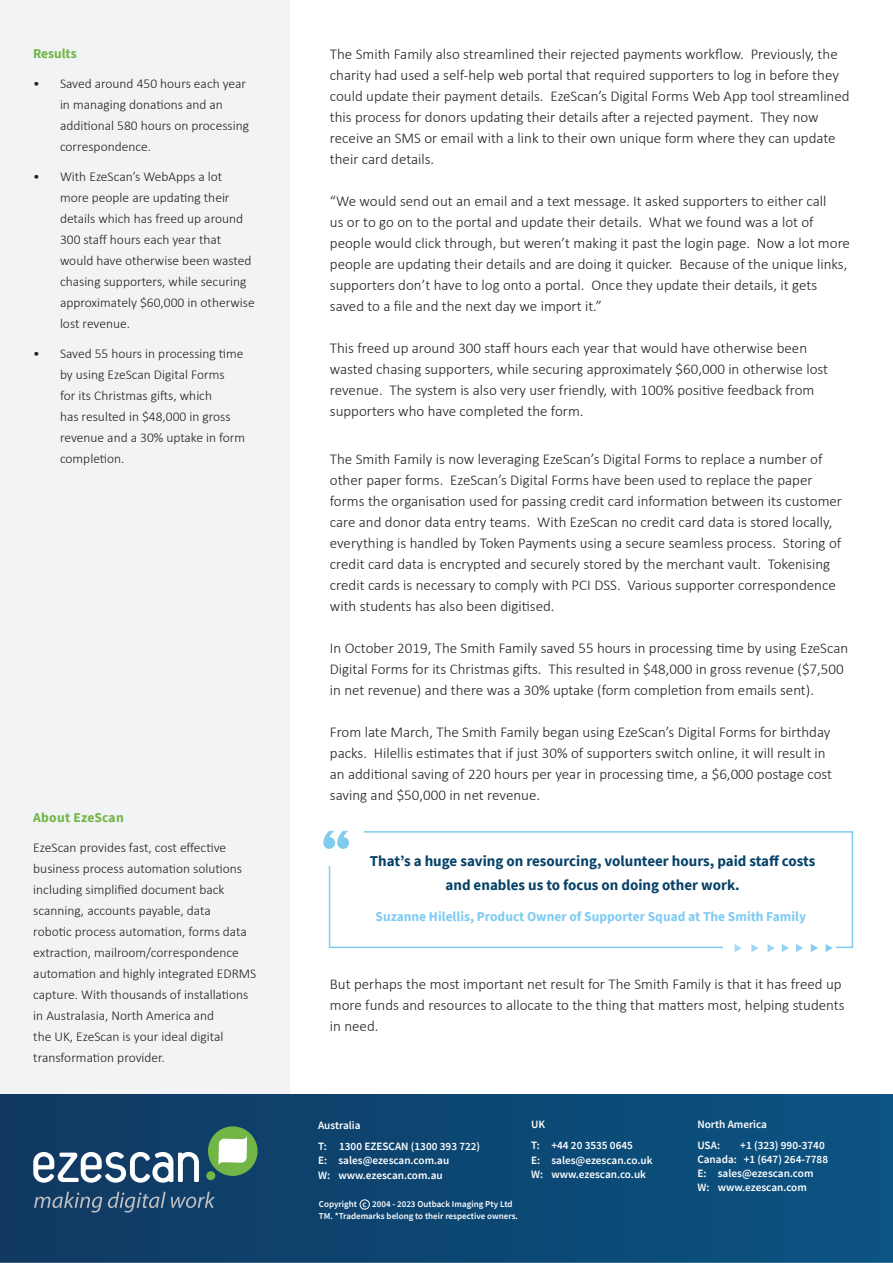
<style>
.page{position:relative;width:893px;height:1263px;background:#fff}
.page>*{position:absolute;margin:0;border:0;box-sizing:border-box;transform-origin:0 0}
.Paragraph{font:300 15px/21px "Calibri";color:#231f20}
.t1{font:700 15px/24px "Source Sans Pro";color:#074269;text-align:center}
.t2{font:300 13.5px/21px "Calibri";color:#231f20}
.t3{font:700 13.5px "Source Sans Pro";color:#7ecbf2}
.t4{font:700 13.5px "Source Sans Pro";letter-spacing:.01em;color:#73b546}
.t5{font:600 11.25px "Source Sans Pro";color:#fff}
.t6{font:600 9px "Source Sans Pro";color:#fff}
</style>
<div class="page">
<div style="left:0;top:0;width:289px;height:1202px;background:#f2f3f4"></div>
<img style="left:0;top:1094px;width:893px;height:169px">
<div style="left:360px;top:1199px;width:10px;height:10px;border:1px solid #fff;border-radius:50%"></div>
<svg style="left:33px;top:1152px;width:166px;height:31px"></svg>
<div style="left:208px;top:1126px;width:50px;height:50px;background:#73b546;border-radius:50%"></div>
<div style="left:206px;top:1171px;width:9px;height:9px;background:#73b546;border-radius:50%"></div>
<svg style="left:218px;top:1136px;width:29px;height:29px"></svg>
<svg style="left:34px;top:1192px;width:68px;height:20px"></svg>
<svg style="left:108px;top:1192px;width:107px;height:20px;background:#375a7b"></svg>
<div style="left:329px;top:831px;width:524px;height:117px;border:2px solid #80ccef"></div>
<div style="left:319px;top:820px;width:45px;height:46px;background:#fff"></div>
<div style="left:724px;top:942px;width:112px;height:8px;background:#fff"></div>
<svg style="left:323px;top:831px;width:26px;height:18px"></svg>
<img style="left:734px;top:944px;width:99px;height:8px">
<p class="t4" style="left:33px;top:45px;width:45px">Results</p>
<p class="t2" style="left:60px;top:73px;width:191px;text-indent:-27px">• Saved around 450 hours each year in managing donations and an additional 580 hours on processing correspondence.</p>
<p class="t2" style="left:60px;top:166px;width:196px;text-indent:-27px">• With EzeScan’s WebApps a lot<br>more people are updating their details which has freed up around<br>300 staff hours each year that would have otherwise been wasted chasing supporters, while securing approximately $60,000 in otherwise lost revenue.</p>
<p class="t2" style="left:60px;top:343px;width:187px;text-indent:-27px">• Saved 55 hours in processing time by using EzeScan Digital Forms<br>for its Christmas gifts, which<br>has resulted in $48,000 in gross revenue and a 30% uptake in form completion.</p>
<p class="t4" style="left:33px;top:809px;width:92px">About EzeScan</p>
<p class="t2" style="left:33px;top:837px;width:225px">EzeScan provides fast, cost effective business process automation solutions including simplified document back scanning, accounts payable, data<br>robotic process automation, forms data extraction, mailroom/correspondence automation and highly integrated EDRMS capture. With thousands of installations in Australasia, North America and<br>the UK, EzeScan is your ideal digital transformation provider.</p>
<p class="Paragraph" style="left:330px;top:44px;width:521px">The Smith Family also streamlined their rejected payments workflow. Previously, the charity had used a self-help web portal that required supporters to log in before they could update their payment details. EzeScan’s Digital Forms Web App tool streamlined this process for donors updating their details after a rejected payment. They now receive an SMS or email with a link to their own unique form where they can update their card details.</p>
<p class="Paragraph" style="left:330px;top:191px;width:522px">“We would send out an email and a text message. It asked supporters to either call<br>us or to go on to the portal and update their details. What we found was a lot of people would click through, but weren’t making it past the login page. Now a lot more people are updating their details and are doing it quicker. Because of the unique links, supporters don’t have to log onto a portal. Once they update their details, it gets saved to a file and the next day we import it.”</p>
<p class="Paragraph" style="left:330px;top:338px;width:500px">This freed up around 300 staff hours each year that would have otherwise been wasted chasing supporters, while securing approximately $60,000 in otherwise lost revenue. The system is also very user friendly, with 100% positive feedback from supporters who have completed the form.</p>
<p class="Paragraph" style="left:330px;top:449px;width:514px">The Smith Family is now leveraging EzeScan’s Digital Forms to replace a number of other paper forms. EzeScan’s Digital Forms have been used to replace the paper forms the organisation used for passing credit card information between its customer care and donor data entry teams. With EzeScan no credit card data is stored locally, everything is handled by Token Payments using a secure seamless process. Storing of credit card data is encrypted and securely stored by the merchant vault. Tokenising credit cards is necessary to comply with PCI DSS. Various supporter correspondence with students has also been digitised.</p>
<p class="Paragraph" style="left:330px;top:638px;width:520px">In October 2019, The Smith Family saved 55 hours in processing time by using EzeScan<br>Digital Forms for its Christmas gifts. This resulted in $48,000 in gross revenue ($7,500 in net revenue) and there was a 30% uptake (form completion from emails sent).</p>
<p class="Paragraph" style="left:330px;top:722px;width:504px">From late March, The Smith Family began using EzeScan’s Digital Forms for birthday packs. Hilellis estimates that if just 30% of supporters switch online, it will result in an additional saving of 220 hours per year in processing time, a $6,000 postage cost saving and $50,000 in net revenue.</p>
<p class="t1" style="left:370px;top:849px;width:447px">That’s a huge saving on resourcing, volunteer hours, paid staff costs and enables us to focus on doing other work.</p>
<p class="t3" style="left:375px;top:908px;width:432px">Suzanne Hilellis, Product Owner of Supporter Squad at The Smith Family</p>
<p class="Paragraph" style="left:330px;top:974px;width:516px">But perhaps the most important net result for The Smith Family is that it has freed up more funds and resources to allocate to the thing that matters most, helping students in need.</p>
<p class="t5" style="left:318px;top:1118px;width:44px">Australia</p>
<p class="t5" style="left:318px;top:1139px;width:164px">T: 1300 EZESCAN (1300 393 722)</p>
<p class="t5" style="left:318px;top:1153px;width:133px">E: sales@ezescan.com.au</p>
<p class="t5" style="left:318px;top:1167px;width:126px">W: www.ezescan.com.au</p>
<p class="t6" style="left:319px;top:1197px;width:195px">Copyright c 2004 - 2023 Outback Imaging Pty Ltd</p>
<p class="t6" style="left:319px;top:1210px;width:201px">TM. *Trademarks belong to their respective owners.</p>
<p class="t5" style="left:531px;top:1117px;width:16px">UK</p>
<p class="t5" style="left:531px;top:1138px;width:103px">T: +44 20 3535 0645</p>
<p class="t5" style="left:531px;top:1152px;width:123px">E: sales@ezescan.co.uk</p>
<p class="t5" style="left:531px;top:1167px;width:117px">W: www.ezescan.co.uk</p>
<p class="t5" style="left:697px;top:1116px;width:71px">North America</p>
<p class="t5" style="left:697px;top:1137px;width:24px">USA:</p>
<p class="t5" style="left:740px;top:1137px;width:86px">+1 (323) 990-3740</p>
<p class="t5" style="left:697px;top:1152px;width:132px">Canada: +1 (647) 264-7788</p>
<p class="t5" style="left:697px;top:1166px;width:118px">E: sales@ezescan.com</p>
<p class="t5" style="left:697px;top:1180px;width:111px">W: www.ezescan.com</p>
</div>
